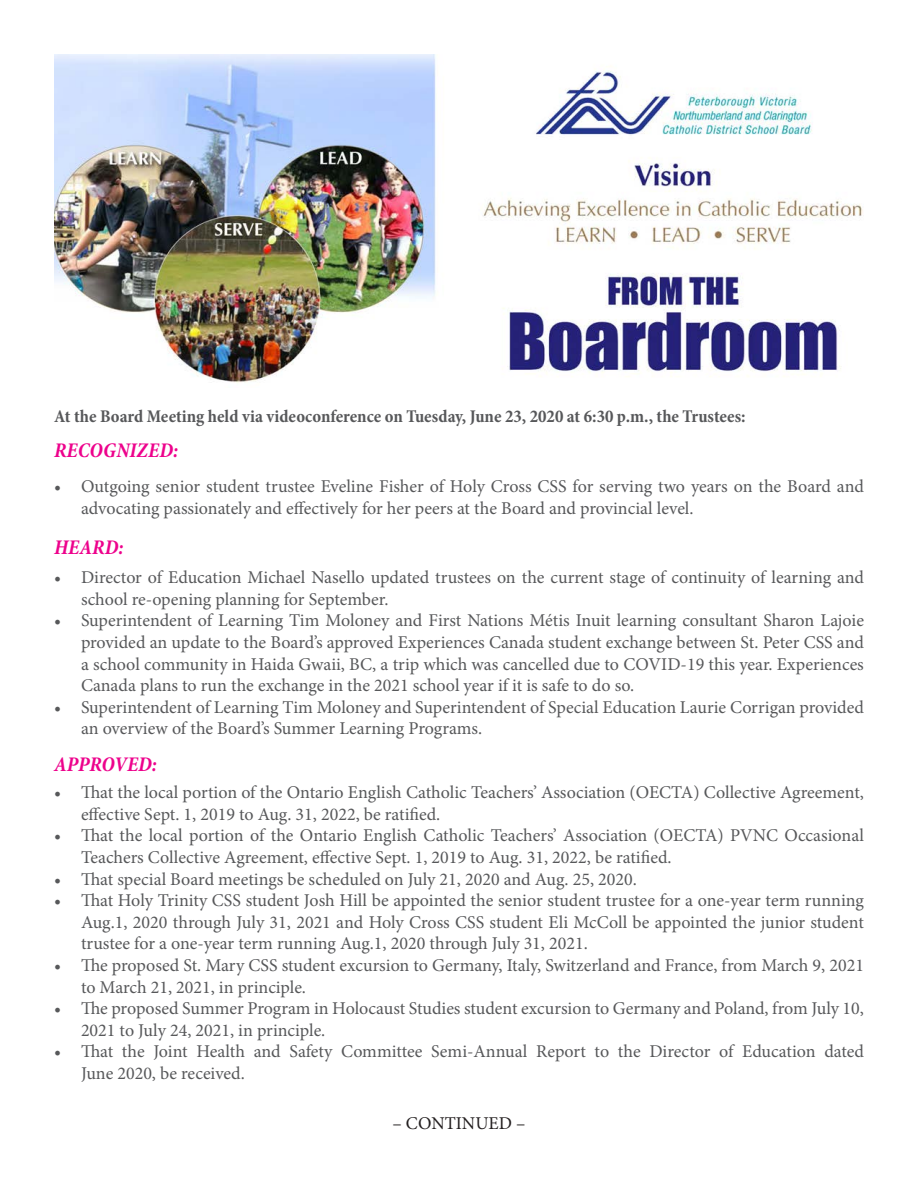
<style>
.page{position:relative;width:918px;height:1188px;background:#fff}
.page>*{position:absolute;margin:0;border:0;box-sizing:border-box;transform-origin:0 0}
.t1{font:italic 700 condensed 21px "Minion Pro";color:#ed028c}
.t2{font:18px/21.6px "Minion Pro";color:#57585a}
.t3{font:700 condensed 18px "Minion Pro";color:#57585a}
.t4{font:18px "Minion Pro";color:#231f20}
</style>
<div class="page">
<img style="left:54px;top:54px;width:809px;height:329px">
<p class="t3" style="left:54px;top:403px;width:693px">At the Board Meeting held via videoconference on Tuesday, June 23, 2020 at 6:30 p.m., the Trustees:</p>
<p class="t1" style="left:54px;top:436px;width:126px">RECOGNIZED:</p>
<p class="t2" style="left:81px;top:476px;width:784px;text-indent:-27px">• Outgoing senior student trustee Eveline Fisher of Holy Cross CSS for serving two years on the Board and advocating passionately and effectively for her peers at the Board and provincial level.</p>
<p class="t1" style="left:54px;top:532px;width:71px">HEARD:</p>
<p class="t2" style="left:81px;top:567px;width:785px;text-indent:-27px">• Director of Education Michael Nasello updated trustees on the current stage of continuity of learning and school re-opening planning for September.</p>
<p class="t2" style="left:81px;top:610px;width:785px;text-align:justify;text-indent:-27px">• Superintendent of Learning Tim Moloney and First Nations Métis Inuit learning consultant Sharon Lajoie provided an update to the Board’s approved Experiences Canada student exchange between St. Peter CSS and a school community in Haida Gwaii, BC, a trip which was cancelled due to COVID-19 this year. Experiences Canada plans to run the exchange in the 2021 school year if it is safe to do so.</p>
<p class="t2" style="left:81px;top:696px;width:785px;text-indent:-27px">• Superintendent of Learning Tim Moloney and Superintendent of Special Education Laurie Corrigan provided an overview of the Board’s Summer Learning Programs.</p>
<p class="t1" style="left:54px;top:750px;width:104px">APPROVED:</p>
<p class="t2" style="left:81px;top:782px;width:784px;text-indent:-27px">• That the local portion of the Ontario English Catholic Teachers’ Association (OECTA) Collective Agreement, effective Sept. 1, 2019 to Aug. 31, 2022, be ratified.</p>
<p class="t2" style="left:81px;top:825px;width:784px;text-indent:-27px">• That the local portion of the Ontario English Catholic Teachers’ Association (OECTA) PVNC Occasional<br>Teachers Collective Agreement, effective Sept. 1, 2019 to Aug. 31, 2022, be ratified.</p>
<p class="t2" style="left:54px;top:868px;width:584px">• That special Board meetings be scheduled on July 21, 2020 and Aug. 25, 2020.</p>
<p class="t2" style="left:81px;top:890px;width:784px;text-align:justify;text-indent:-27px">• That Holy Trinity CSS student Josh Hill be appointed the senior student trustee for a one-year term running Aug.1, 2020 through July 31, 2021 and Holy Cross CSS student Eli McColl be appointed the junior student trustee for a one-year term running Aug.1, 2020 through July 31, 2021.</p>
<p class="t2" style="left:81px;top:955px;width:784px;text-indent:-27px">• The proposed St. Mary CSS student excursion to Germany, Italy, Switzerland and France, from March 9, 2021 to March 21, 2021, in principle.</p>
<p class="t2" style="left:81px;top:998px;width:784px;text-indent:-27px">• The proposed Summer Program in Holocaust Studies student excursion to Germany and Poland, from July 10,<br>2021 to July 24, 2021, in principle.</p>
<p class="t2" style="left:81px;top:1041px;width:785px;text-indent:-27px">• That the Joint Health and Safety Committee Semi-Annual Report to the Director of Education dated<br>June 2020, be received.</p>
<p class="t4" style="left:393px;top:1112px;width:134px">– CONTINUED –</p>
</div>
